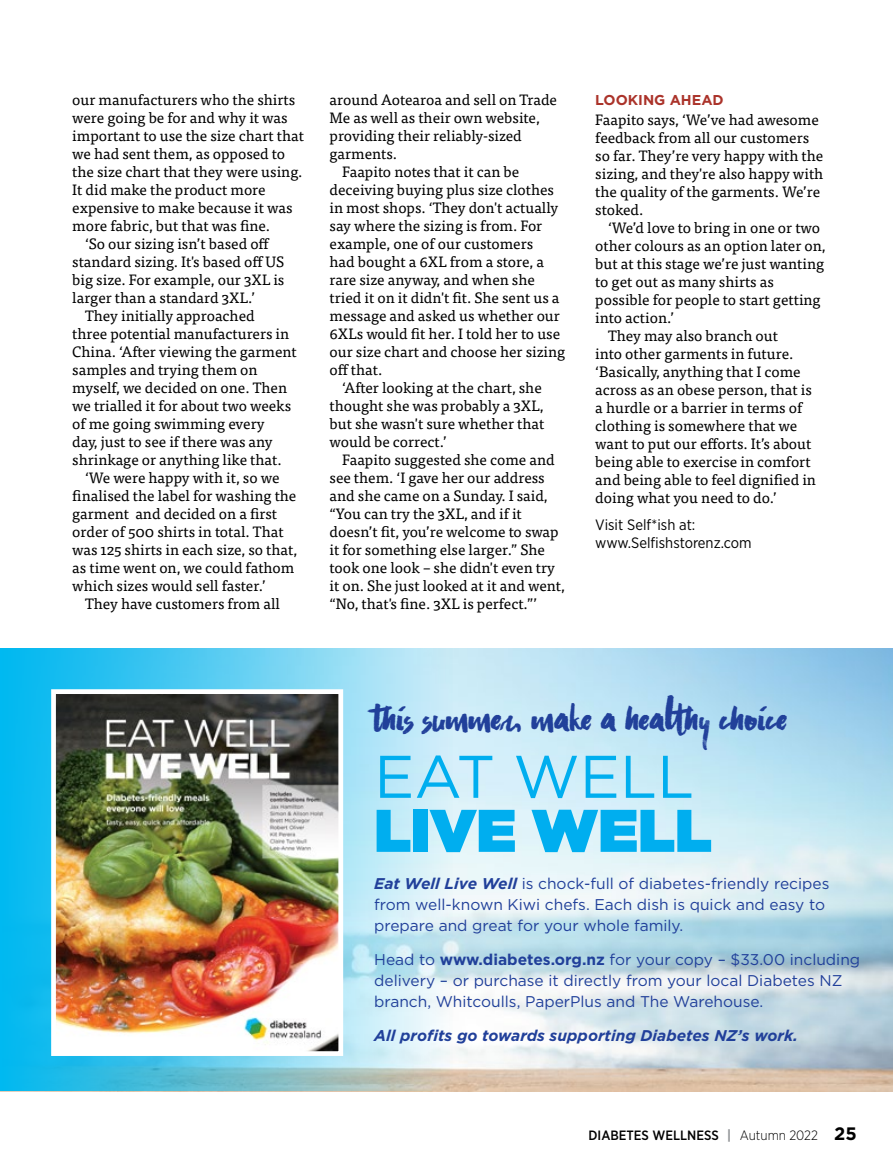
<style>
.page{position:relative;width:893px;height:1170px;background:#fff}
.page>*{position:absolute;margin:0;border:0;box-sizing:border-box;transform-origin:0 0}
.t1{font:900 60px "Gotham";color:#00aeef}
.t2{font:60px "Gotham";color:#00aeef}
.t3{font:36px "Asphalts Brush";color:#21409a}
.t4{font:15.6px/21px "Gotham";color:#21409a}
.t5{font:italic 700 15.6px "Gotham";color:#21409a}
.t6{font:15px/18px "Tisa Pro";color:#000}
.t7{font:15px/18px "Gotham Narrow";color:#000}
.t8{font:700 14.25px "Gotham";color:#ab332a}
.t9{font:500 13.5px "Gotham Narrow";color:#000}
.s1{font-weight:700;font-style:italic}
.s2{font-weight:700}
.s3{font-family:"Gotham";font-weight:700;color:#939598}
.s4{font-weight:300}
.s5{font-family:"Gotham";font-weight:700;font-size:18px}
</style>
<div class="page">
<svg style="left:0;top:648px;width:453px;height:443px;background:#7dd5ef"></svg>
<img style="left:49px;top:686px;width:297px;height:372px">
<p class="t6" style="left:72px;top:89px;width:224px">our manufacturers who the shirts</p>
<p class="t6" style="left:72px;top:107px;width:217px">were going be for and why it was</p>
<p class="t6" style="left:72px;top:125px;width:233px">important to use the size chart that</p>
<p class="t6" style="left:72px;top:143px;width:214px">we had sent them, as opposed to</p>
<p class="t6" style="left:72px;top:161px;width:232px">the size chart that they were using.</p>
<p class="t6" style="left:72px;top:179px;width:195px">It did make the product more</p>
<p class="t6" style="left:72px;top:197px;width:222px">expensive to make because it was</p>
<p class="t6" style="left:72px;top:215px;width:199px">more fabric, but that was fine.</p>
<p class="t6" style="left:85px;top:233px;width:186px">‘So our sizing isn’t based off</p>
<p class="t6" style="left:72px;top:251px;width:213px">standard sizing. It's based off US</p>
<p class="t6" style="left:72px;top:269px;width:214px">big size. For example, our 3XL is</p>
<p class="t6" style="left:72px;top:287px;width:184px">larger than a standard 3XL.’</p>
<p class="t6" style="left:85px;top:305px;width:171px">They initially approached</p>
<p class="t6" style="left:72px;top:323px;width:219px">three potential manufacturers in</p>
<p class="t6" style="left:72px;top:341px;width:226px">China. ‘After viewing the garment</p>
<p class="t6" style="left:72px;top:359px;width:187px">samples and trying them on</p>
<p class="t6" style="left:72px;top:377px;width:216px">myself, we decided on one. Then</p>
<p class="t6" style="left:72px;top:395px;width:220px">we trialled it for about two weeks</p>
<p class="t6" style="left:72px;top:413px;width:194px">of me going swimming every</p>
<p class="t6" style="left:72px;top:431px;width:202px">day, just to see if there was any</p>
<p class="t6" style="left:72px;top:449px;width:211px">shrinkage or anything like that.</p>
<p class="t6" style="left:85px;top:467px;width:196px">‘We were happy with it, so we</p>
<p class="t6" style="left:72px;top:485px;width:226px">finalised the label for washing the</p>
<p class="t6" style="left:72px;top:503px;width:206px">garment and decided on a first</p>
<p class="t6" style="left:72px;top:521px;width:213px">order of 500 shirts in total. That</p>
<p class="t6" style="left:72px;top:539px;width:226px">was 125 shirts in each size, so that,</p>
<p class="t6" style="left:72px;top:557px;width:224px">as time went on, we could fathom</p>
<p class="t6" style="left:72px;top:575px;width:195px">which sizes would sell faster.’</p>
<p class="t6" style="left:85px;top:593px;width:196px">They have customers from all</p>
<p class="t6" style="left:330px;top:89px;width:229px">around Aotearoa and sell on Trade</p>
<p class="t6" style="left:330px;top:107px;width:212px">Me as well as their own website,</p>
<p class="t6" style="left:330px;top:125px;width:194px">providing their reliably-sized</p>
<p class="t6" style="left:330px;top:143px;width:69px">garments.</p>
<p class="t6" style="left:342px;top:161px;width:178px">Faapito notes that it can be</p>
<p class="t6" style="left:330px;top:179px;width:226px">deceiving buying plus size clothes</p>
<p class="t6" style="left:330px;top:197px;width:230px">in most shops. ‘They don't actually</p>
<p class="t6" style="left:330px;top:215px;width:214px">say where the sizing is from. For</p>
<p class="t6" style="left:330px;top:233px;width:205px">example, one of our customers</p>
<p class="t6" style="left:330px;top:251px;width:216px">had bought a 6XL from a store, a</p>
<p class="t6" style="left:330px;top:269px;width:207px">rare size anyway, and when she</p>
<p class="t6" style="left:330px;top:287px;width:231px">tried it on it didn't fit. She sent us a</p>
<p class="t6" style="left:330px;top:305px;width:232px">message and asked us whether our</p>
<p class="t6" style="left:330px;top:323px;width:232px">6XLs would fit her. I told her to use</p>
<p class="t6" style="left:330px;top:341px;width:237px">our size chart and choose her sizing</p>
<p class="t6" style="left:330px;top:359px;width:54px">off that.</p>
<p class="t6" style="left:342px;top:377px;width:201px">‘After looking at the chart, she</p>
<p class="t6" style="left:330px;top:395px;width:215px">thought she was probably a 3XL,</p>
<p class="t6" style="left:330px;top:413px;width:216px">but she wasn't sure whether that</p>
<p class="t6" style="left:330px;top:431px;width:119px">would be correct.’</p>
<p class="t6" style="left:342px;top:449px;width:214px">Faapito suggested she come and</p>
<p class="t6" style="left:330px;top:467px;width:217px">see them. ‘I gave her our address</p>
<p class="t6" style="left:330px;top:485px;width:220px">and she came on a Sunday. I said,</p>
<p class="t6" style="left:330px;top:503px;width:194px">“You can try the 3XL, and if it</p>
<p class="t6" style="left:330px;top:521px;width:231px">doesn’t fit, you’re welcome to swap</p>
<p class="t6" style="left:330px;top:539px;width:217px">it for something else larger.” She</p>
<p class="t6" style="left:330px;top:557px;width:227px">took one look – she didn't even try</p>
<p class="t6" style="left:330px;top:575px;width:237px">it on. She just looked at it and went,</p>
<p class="t6" style="left:330px;top:593px;width:209px">“No, that's fine. 3XL is perfect.”’</p>
<p class="t8" style="left:595px;top:90px;width:130px">LOOKING AHEAD</p>
<p class="t6" style="left:595px;top:110px;width:230px">Faapito says, ‘We’ve had awesome feedback from all our customers so far. They’re very happy with the sizing, and they're also happy with the quality of the garments. We’re stoked.</p>
<p class="t6" style="left:608px;top:218px;width:214px">‘We’d love to bring in one or two</p>
<p class="t6" style="left:595px;top:236px;width:232px">other colours as an option later on,</p>
<p class="t6" style="left:595px;top:254px;width:230px">but at this stage we’re just wanting</p>
<p class="t6" style="left:595px;top:272px;width:180px">to get out as many shirts as</p>
<p class="t6" style="left:595px;top:290px;width:227px">possible for people to start getting</p>
<p class="t6" style="left:595px;top:308px;width:80px">into action.’</p>
<p class="t6" style="left:608px;top:326px;width:171px">They may also branch out</p>
<p class="t6" style="left:595px;top:344px;width:200px">into other garments in future.</p>
<p class="t6" style="left:595px;top:362px;width:207px">‘Basically, anything that I come</p>
<p class="t6" style="left:595px;top:380px;width:218px">across as an obese person, that is</p>
<p class="t6" style="left:595px;top:398px;width:208px">a hurdle or a barrier in terms of</p>
<p class="t6" style="left:595px;top:416px;width:203px">clothing is somewhere that we</p>
<p class="t6" style="left:595px;top:434px;width:218px">want to put our efforts. It’s about</p>
<p class="t6" style="left:595px;top:452px;width:217px">being able to exercise in comfort</p>
<p class="t6" style="left:595px;top:470px;width:222px">and being able to feel dignified in</p>
<p class="t6" style="left:595px;top:488px;width:183px">doing what you need to do.’</p>
<p class="t7" style="left:595px;top:515px;width:158px">Visit Self*ish at: www.Selfishstorenz.com</p>
<h2 class="t3" style="left:374px;top:693px;width:415px">This summer, make a healthy choice</h2>
<h1 class="t2" style="left:374px;top:738px;width:321px">EAT WELL</h1>
<h1 class="t1" style="left:374px;top:787px;width:339px">LIVE WELL</h1>
<p class="t4" style="left:374px;top:872px;width:457px"><span class="s1">Eat Well Live Well</span> is chock-full of diabetes-friendly recipes from well-known Kiwi chefs. Each dish is quick and easy to prepare and great for your whole family.</p>
<p class="t4" style="left:374px;top:948px;width:488px">Head to <span class="s2">www.diabetes.org.nz</span> for your copy – $33.00 including delivery – or purchase it directly from your local Diabetes NZ branch, Whitcoulls, PaperPlus and The Warehouse.</p>
<p class="t5" style="left:374px;top:1024px;width:425px">All profits go towards supporting Diabetes NZ’s work.</p>
<p class="t9" style="left:589px;top:1126px;width:270px">DIABETES WELLNESS <span class="s3">|</span> <span class="s4">Autumn 2022</span> <span class="s5">25</span></p>
</div>
